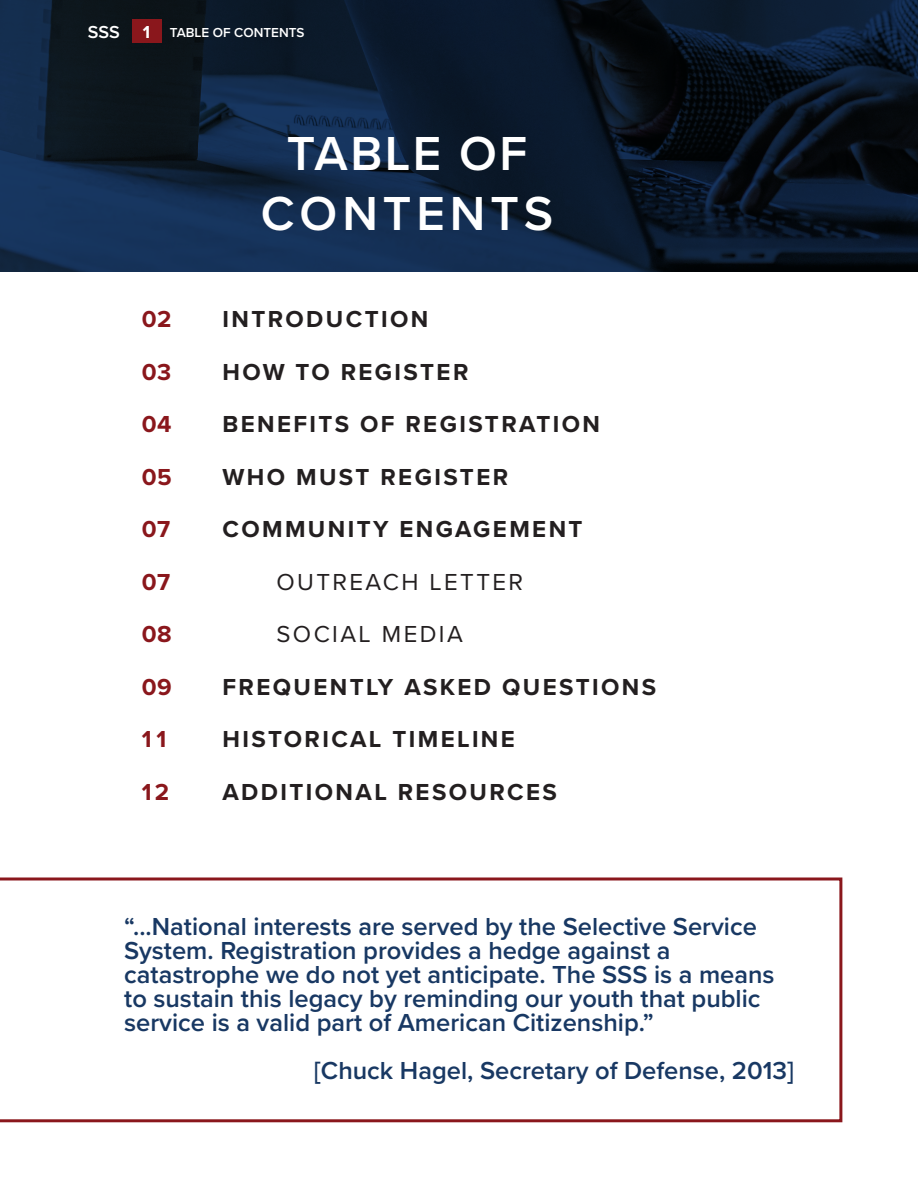
<style>
.page{position:relative;width:918px;height:1188px;background:#fff}
.page>*{position:absolute;margin:0;border:0;box-sizing:border-box;transform-origin:0 0}
.t1{font:600 49.5px "Proxima Nova";letter-spacing:.095em;color:#fff}
.t2{font:600 25.5px/24px "Proxima Nova";color:#183863}
.t3{font:700 24px "Proxima Nova";letter-spacing:.1em;color:#231f20}
.t4{font:24px "Proxima Nova";letter-spacing:.1em;color:#231f20}
.t5{font:700 24px/52.5px "Proxima Nova";letter-spacing:.01em;color:#8a171c}
.t6{font:600 18px "Proxima Nova";color:#fff}
.t7{font:700 18px "Proxima Nova";color:#fff}
.t8{font:600 13.5px "Proxima Nova";color:#fff}
</style>
<div class="page">
<svg style="left:0;top:0;width:918px;height:271px;background:#0d1d32"></svg>
<svg style="left:0;top:878px;width:842px;height:244px"></svg>
<div style="left:132px;top:20px;width:29px;height:23px;background:#8a171c"></div>
<p class="t6" style="left:88px;top:19px;width:34px">SSS</p>
<p class="t7" style="left:143px;top:19px;width:9px">1</p>
<p class="t8" style="left:170px;top:22px;width:136px">TABLE OF CONTENTS</p>
<p class="t5" style="left:142px;top:293px;width:31px">02</p>
<p class="t5" style="left:142px;top:345px;width:31px">03</p>
<p class="t5" style="left:142px;top:398px;width:31px">04</p>
<p class="t5" style="left:142px;top:450px;width:31px">05</p>
<p class="t5" style="left:142px;top:503px;width:30px">07</p>
<p class="t5" style="left:142px;top:555px;width:30px">07</p>
<p class="t5" style="left:142px;top:608px;width:31px">08</p>
<p class="t5" style="left:142px;top:660px;width:31px">09<br>11</p>
<p class="t5" style="left:142px;top:765px;width:29px">12</p>
<p class="t1" style="left:287px;top:117px;width:242px">TABLE OF</p>
<p class="t1" style="left:261px;top:176px;width:294px">CONTENTS</p>
<p class="t3" style="left:222px;top:301px;width:207px">INTRODUCTION</p>
<p class="t3" style="left:222px;top:354px;width:248px">HOW TO REGISTER</p>
<p class="t3" style="left:222px;top:406px;width:379px">BENEFITS OF REGISTRATION</p>
<p class="t3" style="left:222px;top:459px;width:287px">WHO MUST REGISTER</p>
<p class="t3" style="left:222px;top:511px;width:362px">COMMUNITY ENGAGEMENT</p>
<p class="t4" style="left:276px;top:564px;width:248px">OUTREACH LETTER</p>
<p class="t4" style="left:276px;top:616px;width:188px">SOCIAL MEDIA</p>
<p class="t3" style="left:222px;top:669px;width:435px">FREQUENTLY ASKED QUESTIONS</p>
<p class="t3" style="left:222px;top:721px;width:294px">HISTORICAL TIMELINE</p>
<p class="t3" style="left:222px;top:774px;width:336px">ADDITIONAL RESOURCES</p>
<p class="t2" style="left:124px;top:914px;width:652px">“...National interests are served by the Selective Service System. Registration provides a hedge against a catastrophe we do not yet anticipate. The SSS is a means to sustain this legacy by reminding our youth that public service is a valid part of American Citizenship.”</p>
<p class="t2" style="left:314px;top:1058px;width:481px">[Chuck Hagel, Secretary of Defense, 2013]</p>
</div>
